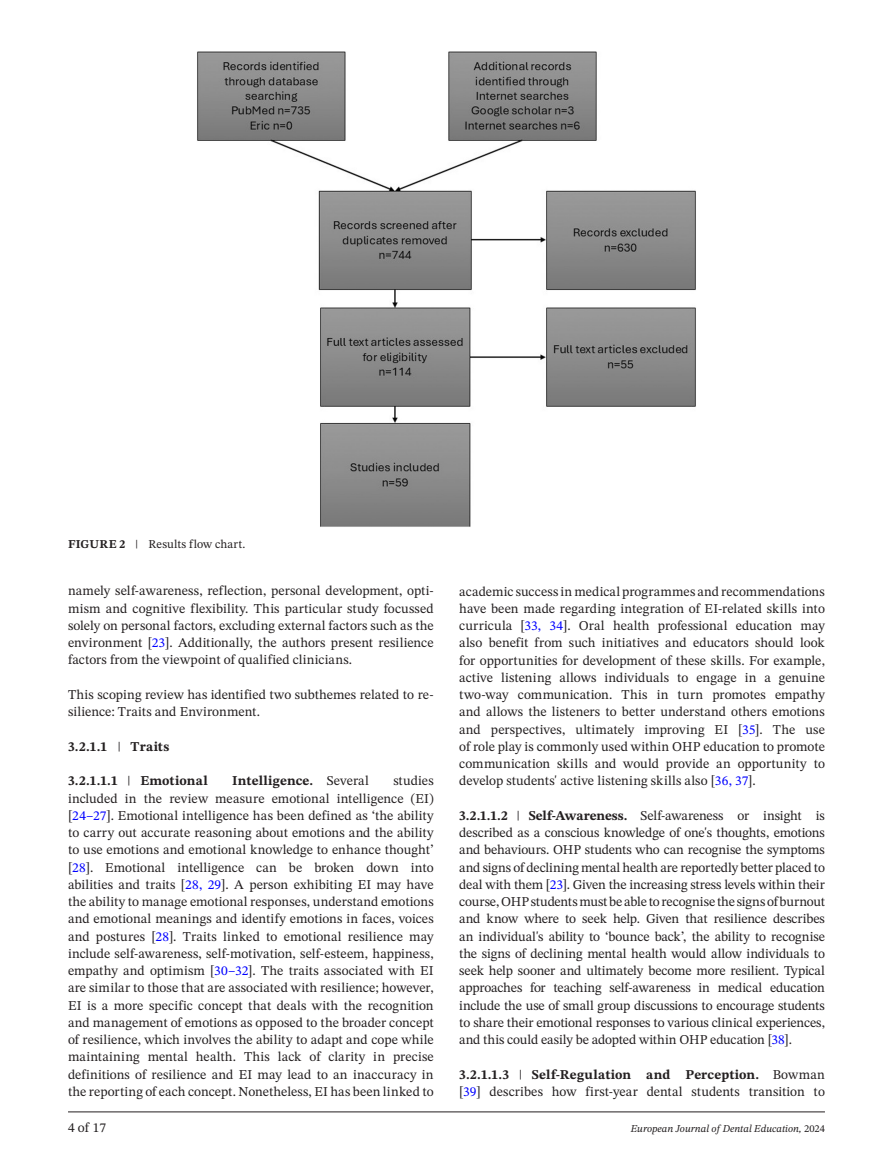
<style>
.page{position:relative;width:893px;height:1174px;background:#fff}
.page>*{position:absolute;margin:0;border:0;box-sizing:border-box;transform-origin:0 0}
.t1{font:13.5px/17.2px "STIX Two Text";letter-spacing:.005em;color:#231f20;text-align:justify}
.t2{font:700 13.5px "STIX Two Text";letter-spacing:.015em;color:#231f20}
.t3{font:12px "STIX Two Text";letter-spacing:.01em;color:#231f20}
.t4{font:italic 10.5px "STIX Two Text";color:#231f20}
.s1{font-weight:700}
.s2{color:#00f}
.s3{font-weight:400}
.s4{font-style:normal}
</style>
<div class="page">
<hr style="left:68px;top:1111px;width:757px;height:1px;background:#231f20">
<img style="left:197px;top:51px;width:499px;height:476px">
<p class="t3" style="left:68px;top:535px;width:179px"><span class="s1">FIGURE 2</span> | Results flow chart.</p>
<p class="t1" style="left:68px;top:582px;width:367px">namely self-awareness, reflection, personal development, opti&shy;mism and cognitive flexibility. This particular study focussed solely on personal factors, excluding external factors such as the environment [<span class="s2">23</span>]. Additionally, the authors present resilience factors from the viewpoint of qualified clinicians.</p>
<p class="t1" style="left:68px;top:686px;width:367px">This scoping review has identified two subthemes related to re&shy;silience: Traits and Environment.</p>
<p class="t2" style="left:68px;top:736px;width:103px">3.2.1.1 <span class="s3">|</span> Traits</p>
<p class="t2" style="left:68px;top:771px;width:141px">3.2.1.1.1 <span class="s3">|</span> Emotional</p>
<p class="t2" style="left:232px;top:771px;width:138px">Intelligence. <span class="s3">Several</span></p>
<p class="t1" style="left:68px;top:772px;width:367px;text-indent:325px">studies included in the review measure emotional intelligence (EI) [<span class="s2">24–27</span>]. Emotional intelligence has been defined as ‘the ability to carry out accurate reasoning about emotions and the ability to use emotions and emotional knowledge to enhance thought’ [<span class="s2">28</span>]. Emotional intelligence can be broken down into abilities and traits [<span class="s2">28, 29</span>]. A person exhibiting EI may have the ability to manage emotional responses, understand emotions and emotional meanings and identify emotions in faces, voices and postures [<span class="s2">28</span>]. Traits linked to emotional resilience may include self-awareness, self-motivation, self-esteem, happiness, empathy and optimism [<span class="s2">30–32</span>]. The traits associated with EI are similar to those that are associated with resilience; however, EI is a more specific concept that deals with the recognition and management of emotions as opposed to the broader concept of resilience, which involves the ability to adapt and cope while maintaining mental health. This lack of clarity in precise definitions of resilience and EI may lead to an inaccuracy in the reporting of each concept. Nonetheless, EI has been linked to</p>
<p class="t1" style="left:459px;top:582px;width:367px">academic success in medical programmes and recommendations have been made regarding integration of EI-related skills into curricula [<span class="s2">33, 34</span>]. Oral health professional education may also benefit from such initiatives and educators should look for opportunities for development of these skills. For example, active listening allows individuals to engage in a genuine two-way communication. This in turn promotes empathy and allows the listeners to better understand others emotions and perspectives, ultimately improving EI [<span class="s2">35</span>]. The use of role play is commonly used within OHP education to promote communication skills and would provide an opportunity to develop students' active listening skills also [<span class="s2">36, 37</span>].</p>
<p class="t1" style="left:459px;top:806px;width:367px"><span class="s1">3.2.1.1.2</span> | <span class="s1">Self-Awareness.</span> Self-awareness or insight is described as a conscious knowledge of one's thoughts, emotions and behaviours. OHP students who can recognise the symptoms and signs of declining mental health are reportedly better placed to deal with them [<span class="s2">23</span>]. Given the increasing stress levels within their course, OHP students must be able to recognise the signs of burnout and know where to seek help. Given that resilience describes an individual's ability to ‘bounce back’, the ability to recognise the signs of declining mental health would allow individuals to seek help sooner and ultimately become more resilient. Typical approaches for teaching self-awareness in medical education include the use of small group discussions to encourage students to share their emotional responses to various clinical experiences, and this could easily be adopted within OHP education [<span class="s2">38</span>].</p>
<p class="t1" style="left:459px;top:1065px;width:367px"><span class="s1">3.2.1.1.3</span> | <span class="s1">Self-Regulation and Perception.</span> Bowman [<span class="s2">39</span>] describes how first-year dental students transition to</p>
<p class="t1" style="left:68px;top:1119px;width:40px">4 of 17</p>
<p class="t4" style="left:631px;top:1121px;width:196px">European Journal of Dental Education, <span class="s4">2024</span></p>
</div>
